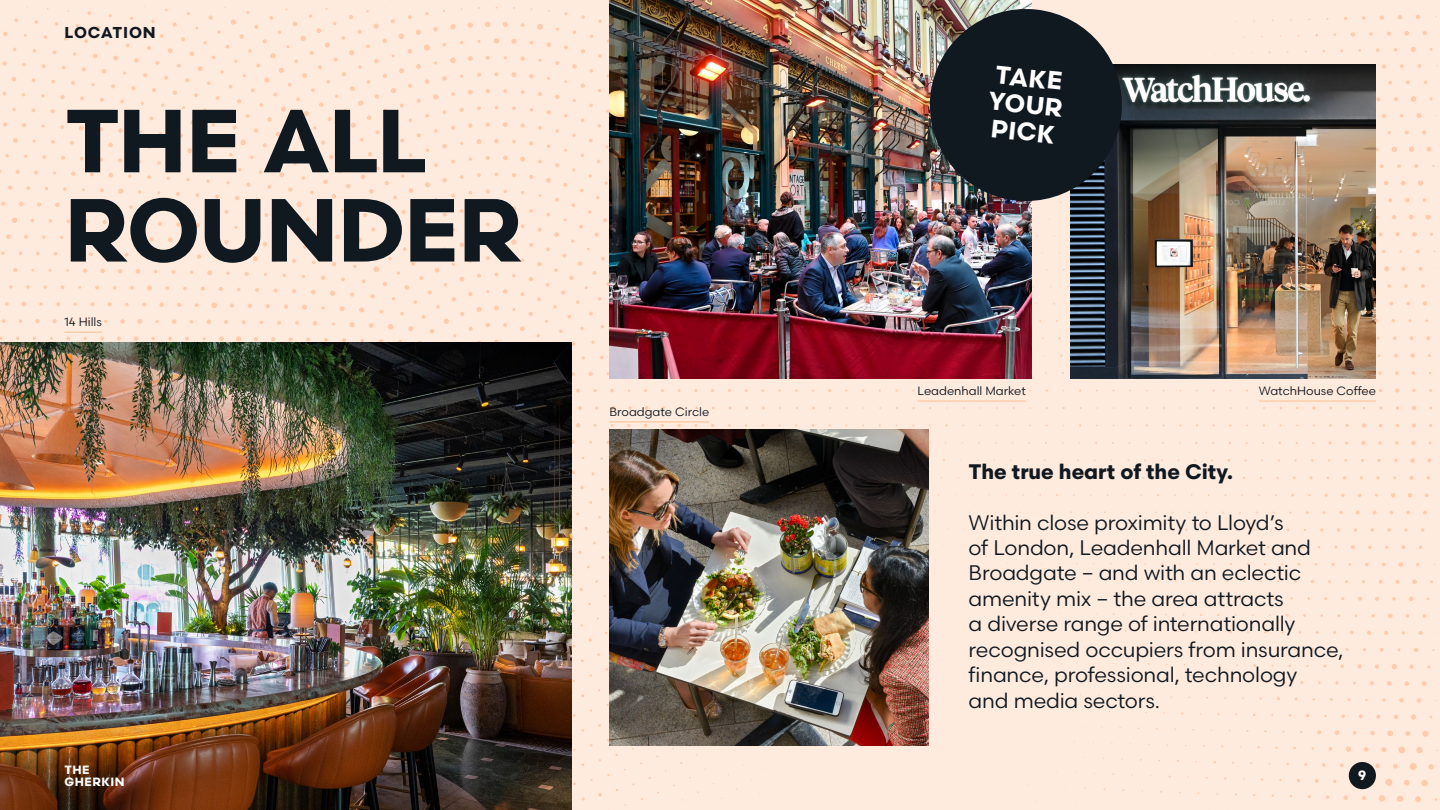
<style>
.page{position:relative;width:1440px;height:810px;background:#feebde}
.page>*{position:absolute;margin:0;border:0;box-sizing:border-box;transform-origin:0 0}
.t1{font:700 89.25px/89.2px "Scandia";letter-spacing:-.015em;color:#101820}
.t2{font:700 25.12px/26.9px "Scandia";color:#fff}
.t3{font:21px/25.5px "Scandia";letter-spacing:-.01em;color:#101820}
.t4{font:700 21px "Scandia";color:#101820}
.t5{font:700 15.75px "Scandia";letter-spacing:.05em;color:#101820}
.t6{font:700 13.5px "Scandia";color:#fff}
.t7{font:12px "Scandia";color:#101820}
.t8{font:700 12px/12px "Scandia";letter-spacing:.04em;color:#fff}
</style>
<div class="page">
<img style="left:610px;top:430px;width:319px;height:316px">
<img style="left:1070px;top:64px;width:306px;height:315px">
<img style="left:610px;top:0;width:422px;height:379px">
<img style="left:0;top:342px;width:571px;height:468px">
<img style="left:925px;top:4px;width:202px;height:202px">
<hr style="left:1259px;top:400px;width:117px;height:2px;background:#feceac">
<hr style="left:918px;top:400px;width:108px;height:2px;background:#feceac">
<hr style="left:610px;top:421px;width:99px;height:2px;background:#feceac">
<hr style="left:64px;top:332px;width:38px;height:1px;background:#feceac">
<div style="left:1349px;top:762px;width:27px;height:27px;background:#101820;border-radius:50%"></div>
<p class="t5" style="left:64px;top:23px;width:93px">LOCATION</p>
<h1 class="t1" style="left:64px;top:95px;width:460px">THE ALL<br>ROUNDER</h1>
<p class="t7" style="left:64px;top:315px;width:39px">14 Hills</p>
<p class="t7" style="left:610px;top:404px;width:101px">Broadgate Circle</p>
<p class="t8" style="left:64px;top:763px;width:62px">THE<br>GHERKIN</p>
<p class="t2" style="left:993px;top:60px;width:76px;rotate:6deg">TAKE<br>YOUR<br>PICK</p>
<p class="t7" style="left:918px;top:383px;width:110px">Leadenhall Market</p>
<p class="t7" style="left:1259px;top:383px;width:119px">WatchHouse Coffee</p>
<p class="t4" style="left:969px;top:458px;width:266px">The true heart of the City.</p>
<p class="t3" style="left:969px;top:509px;width:377px">Within close proximity to Lloyd’s<br>of London, Leadenhall Market and<br>Broadgate – and with an eclectic amenity mix – the area attracts<br>a diverse range of internationally recognised occupiers from insurance, finance, professional, technology<br>and media sectors.</p>
<p class="t6" style="left:1358px;top:767px;width:10px">9</p>
</div>
